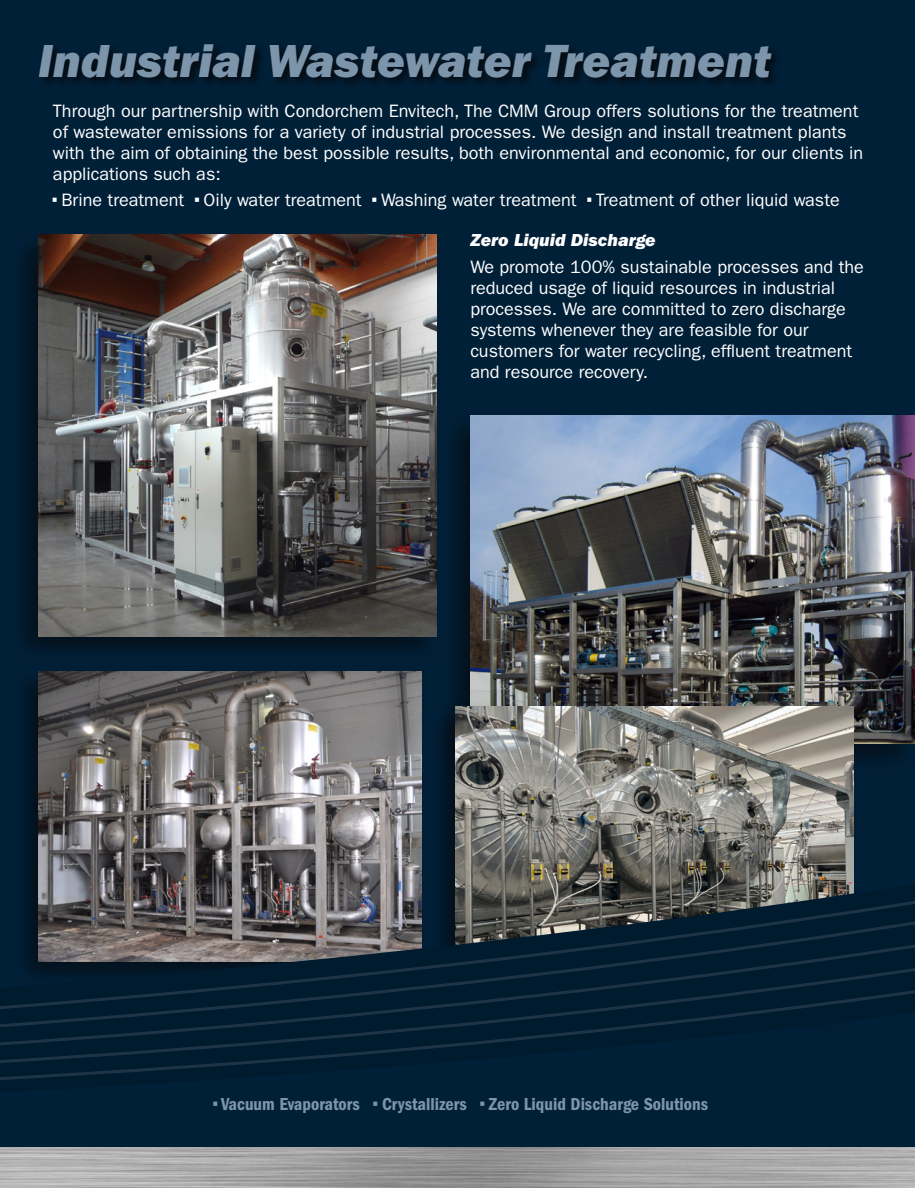
<style>
.page{position:relative;width:915px;height:1188px;background:#002038}
.page>*{position:absolute;margin:0;border:0;box-sizing:border-box;transform-origin:0 0}
.t1{font:italic 800 48px "Franklin Gothic";color:#7d95aa}
.t2{font:18px/21px "ITC Franklin Gothic Std";color:#fff}
.t3{font:18px "ITC Franklin Gothic Std Dm Cd";color:#7d95aa}
.t4{font:italic 800 18px "Franklin Gothic";color:#fff}
.s1{font-family:"ITC Franklin Gothic Std Dm Cd";font-size:27px}
.s2{font-size:27px}
</style>
<div class="page">
<div style="left:437px;top:408px;width:478px;height:369px;background:#080302;opacity:.55"></div>
<img style="left:470px;top:416px;width:444px;height:124px">
<div style="left:7px;top:228px;width:436px;height:440px;background:#080302;opacity:.55"></div>
<img style="left:39px;top:235px;width:397px;height:305px">
<div style="left:36px;top:42px;width:747px;height:48px;background:#080302;opacity:.75"></div>
<img style="left:0;top:540px;width:914px;height:648px">
<img style="left:0;top:683px;width:914px;height:26px">
<svg style="left:0;top:709px;width:914px;height:28px;background:#767775"></svg>
<svg style="left:0;top:737px;width:914px;height:27px;background:#777877"></svg>
<svg style="left:0;top:764px;width:914px;height:28px;background:#757778"></svg>
<svg style="left:0;top:792px;width:914px;height:365px"></svg>
<svg style="left:914px;top:408px;width:1px;height:780px"></svg>
<p class="t1" style="left:38px;top:33px;width:734px">Industrial Wastewater Treatment</p>
<p class="t2" style="left:53px;top:101px;width:811px">Through our partnership with Condorchem Envitech, The CMM Group offers solutions for the treatment of wastewater emissions for a variety of industrial processes. We design and install treatment plants with the aim of obtaining the best possible results, both environmental and economic, for our clients in applications such as:</p>
<p class="t2" style="left:53px;top:190px;width:788px"><span class="s1">•</span> Brine treatment <span class="s1">•</span> Oily water treatment <span class="s1">•</span> Washing water treatment <span class="s1">•</span> Treatment of other liquid waste</p>
<p class="t4" style="left:470px;top:230px;width:187px">Zero Liquid Discharge</p>
<p class="t2" style="left:470px;top:256px;width:395px">We promote 100% sustainable processes and the reduced usage of liquid resources in industrial processes. We are committed to zero discharge systems whenever they are feasible for our customers for water recycling, effluent treatment and resource recovery.</p>
<p class="t3" style="left:213px;top:1094px;width:496px"><span class="s2">•</span> Vacuum Evaporators <span class="s2">•</span> Crystallizers <span class="s2">•</span> Zero Liquid Discharge Solutions</p>
</div>
